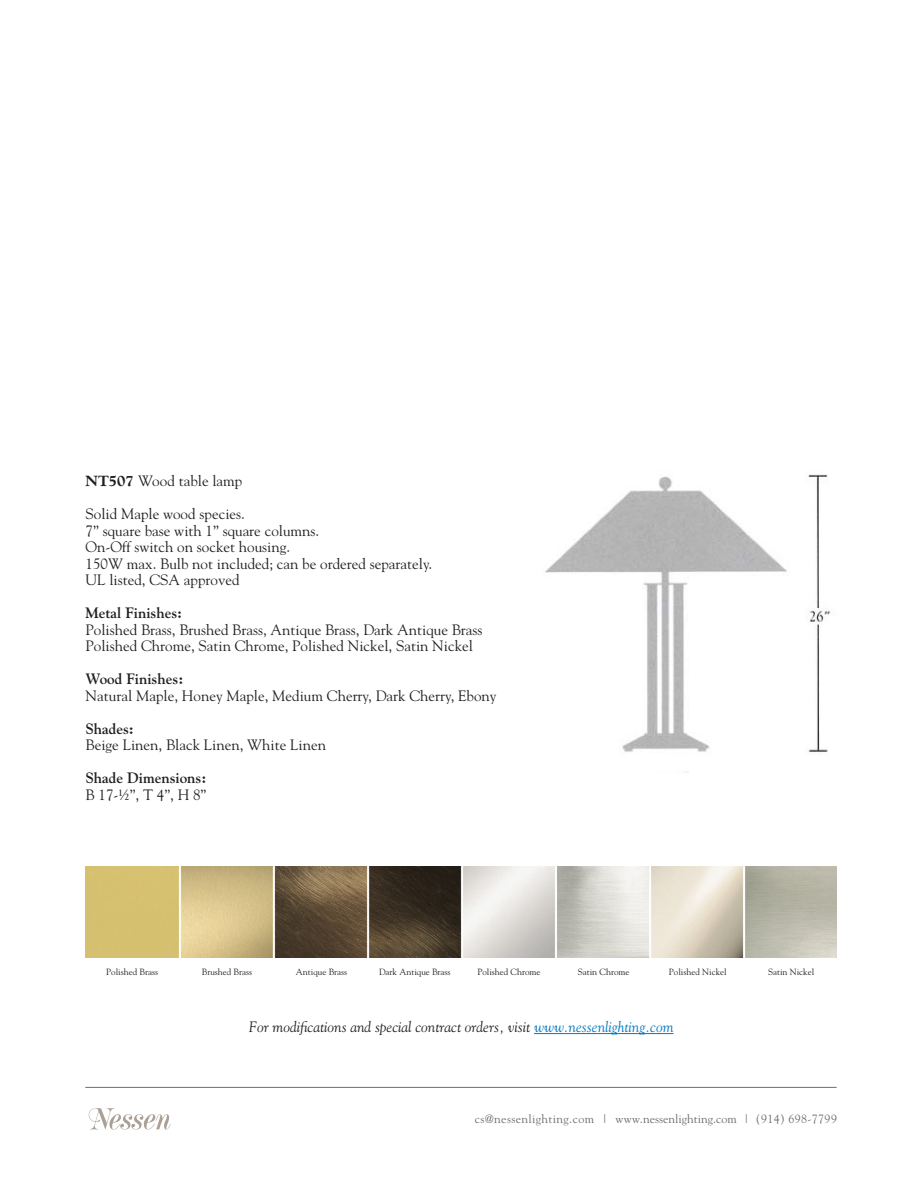
<style>
.page{position:relative;width:918px;height:1188px;background:#fff}
.page>*{position:absolute;margin:0;border:0;box-sizing:border-box;transform-origin:0 0}
.t1{font:15px/16.5px "Goudy";color:#231f20}
.t2{font:italic 15px "Goudy";color:#231f20}
.t3{font:700 15px "Goudy";color:#231f20}
.t4{font:12px "Goudy";letter-spacing:.03em;color:#6c6d70}
.t5{font:9px "Goudy";color:#231f20}
.s1{font-weight:800}
.s2{color:#0079c2}
</style>
<div class="page">
<hr style="left:534px;top:1033px;width:140px;height:1px;background:#0079c2">
<hr style="left:85px;top:1087px;width:752px;height:1px;background:#6c6d70">
<svg style="left:89px;top:1108px;width:82px;height:22px"></svg>
<img style="left:86px;top:867px;width:751px;height:91px">
<img style="left:545px;top:474px;width:286px;height:298px">
<p class="t1" style="left:86px;top:472px;width:158px"><span class="s1">NT507</span> Wood table lamp</p>
<p class="t1" style="left:86px;top:505px;width:161px">Solid Maple wood species.</p>
<p class="t1" style="left:86px;top:522px;width:235px">7” square base with 1” square columns.</p>
<p class="t1" style="left:86px;top:538px;width:206px">On-Off switch on socket housing.</p>
<p class="t1" style="left:86px;top:555px;width:348px">150W max. Bulb not included; can be ordered separately.</p>
<p class="t1" style="left:86px;top:571px;width:156px">UL listed, CSA approved</p>
<p class="t3" style="left:86px;top:604px;width:98px">Metal Finishes:</p>
<p class="t1" style="left:86px;top:621px;width:398px">Polished Brass, Brushed Brass, Antique Brass, Dark Antique Brass<br>Polished Chrome, Satin Chrome, Polished Nickel, Satin Nickel</p>
<p class="t3" style="left:86px;top:670px;width:99px">Wood Finishes:</p>
<p class="t1" style="left:86px;top:687px;width:413px">Natural Maple, Honey Maple, Medium Cherry, Dark Cherry, Ebony</p>
<p class="t3" style="left:86px;top:719px;width:50px">Shades:</p>
<p class="t1" style="left:86px;top:736px;width:242px">Beige Linen, Black Linen, White Linen</p>
<p class="t3" style="left:86px;top:769px;width:122px">Shade Dimensions:</p>
<p class="t1" style="left:86px;top:786px;width:122px">B 17-½”, T 4”, H 8”</p>
<p class="t5" style="left:106px;top:966px;width:53px">Polished Brass</p>
<p class="t5" style="left:202px;top:966px;width:52px">Brushed Brass</p>
<p class="t5" style="left:296px;top:966px;width:53px">Antique Brass</p>
<p class="t5" style="left:379px;top:966px;width:73px">Dark Antique Brass</p>
<p class="t5" style="left:477px;top:966px;width:65px">Polished Chrome</p>
<p class="t5" style="left:578px;top:966px;width:53px">Satin Chrome</p>
<p class="t5" style="left:669px;top:966px;width:59px">Polished Nickel</p>
<p class="t5" style="left:768px;top:966px;width:48px">Satin Nickel</p>
<p class="t2" style="left:249px;top:1018px;width:426px">For modifications and special contract orders, visit <span class="s2">www.nessenlighting.com</span></p>
<p class="t4" style="left:475px;top:1112px;width:364px">cs@nessenlighting.com | www.nessenlighting.com | (914) 698-7799</p>
</div>
